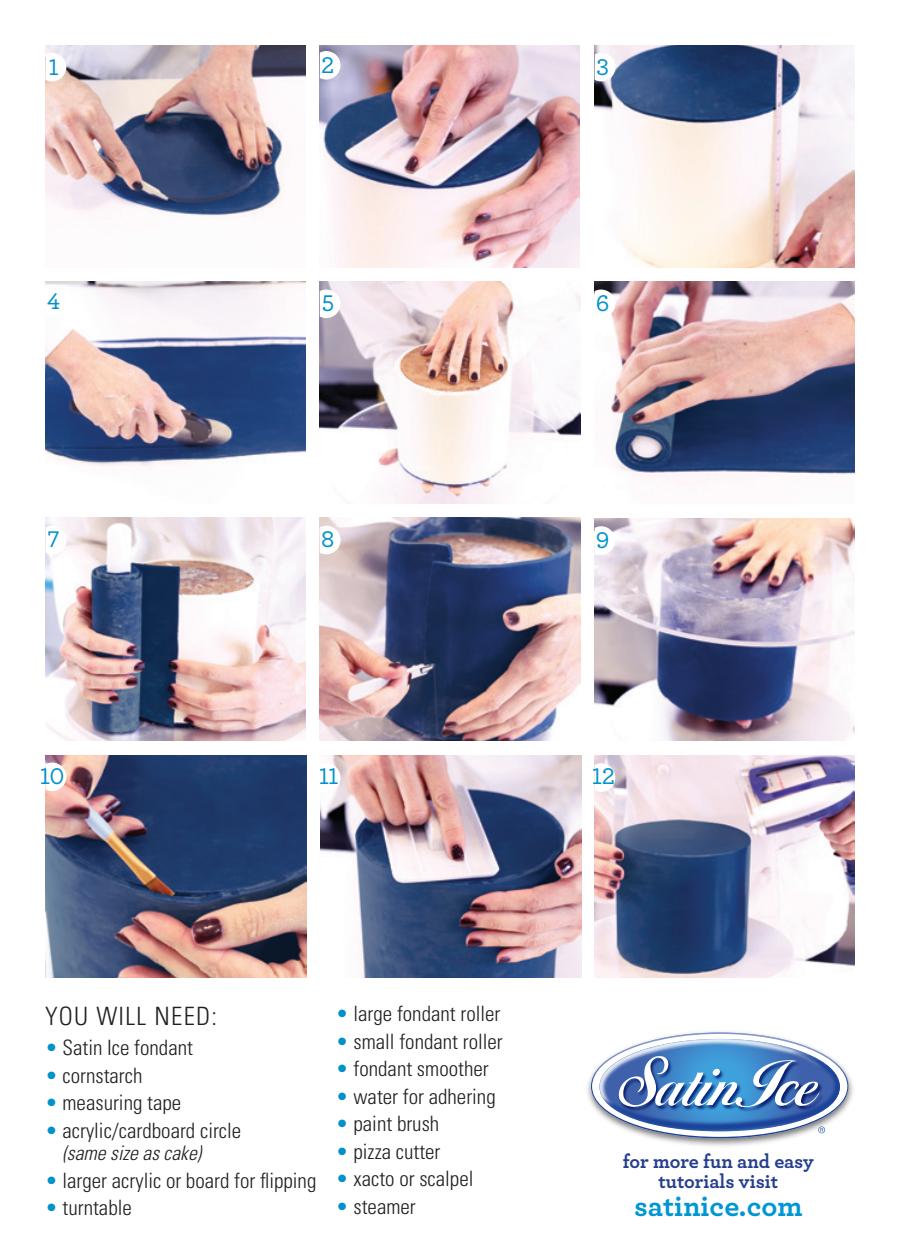
<style>
.page{position:relative;width:900px;height:1260px;background:#fff}
.page>*{position:absolute;margin:0;border:0;box-sizing:border-box;transform-origin:0 0}
.t1{font:700 30px "Archer Pro";color:#0096d4}
.t2{font:300 condensed 25.25px "Univers";letter-spacing:.05em;color:#231f20}
.t3{font:500 23.75px "Archer";color:#0091cc}
.t4{font:300 condensed 21.25px "Univers";color:#231f20}
.t5{font:700 20px "Archer Pro";color:#253f8e}
.t6{font:italic 300 condensed 20px "Univers";color:#231f20}
.s1{color:#0091cc}
</style>
<div class="page">
<img style="left:587px;top:1031px;width:266px;height:115px">
<svg style="left:591px;top:1032px;width:257px;height:106px"></svg>
<img style="left:46px;top:45px;width:259px;height:171px">
<img style="left:46px;top:518px;width:259px;height:223px">
<img style="left:595px;top:518px;width:260px;height:223px">
<img style="left:595px;top:45px;width:260px;height:222px">
<img style="left:320px;top:518px;width:260px;height:223px">
<img style="left:46px;top:755px;width:260px;height:222px">
<img style="left:595px;top:755px;width:260px;height:222px">
<img style="left:321px;top:755px;width:260px;height:222px">
<img style="left:320px;top:45px;width:259px;height:222px">
<img style="left:320px;top:282px;width:260px;height:222px">
<img style="left:46px;top:282px;width:259px;height:184px">
<img style="left:595px;top:282px;width:260px;height:197px">
<svg style="left:46px;top:53px;width:20px;height:28px"></svg>
<svg style="left:320px;top:51px;width:21px;height:29px"></svg>
<svg style="left:595px;top:53px;width:20px;height:28px"></svg>
<svg style="left:46px;top:288px;width:20px;height:28px"></svg>
<svg style="left:320px;top:290px;width:21px;height:28px"></svg>
<svg style="left:595px;top:290px;width:20px;height:28px"></svg>
<svg style="left:46px;top:526px;width:20px;height:28px"></svg>
<svg style="left:595px;top:526px;width:20px;height:29px"></svg>
<svg style="left:320px;top:526px;width:21px;height:28px"></svg>
<svg style="left:46px;top:763px;width:20px;height:28px"></svg>
<svg style="left:321px;top:763px;width:20px;height:29px"></svg>
<svg style="left:595px;top:763px;width:20px;height:29px"></svg>
<p class="t3" style="left:49px;top:50px;width:12px">1</p>
<p class="t3" style="left:321px;top:48px;width:15px">2</p>
<p class="t3" style="left:597px;top:50px;width:14px">3</p>
<p class="t3" style="left:47px;top:284px;width:15px">4</p>
<p class="t3" style="left:322px;top:286px;width:14px">5</p>
<p class="t3" style="left:596px;top:286px;width:15px">6</p>
<p class="t3" style="left:48px;top:522px;width:13px">7</p>
<p class="t3" style="left:321px;top:522px;width:15px">8</p>
<p class="t3" style="left:596px;top:523px;width:15px">9</p>
<p class="t3" style="left:40px;top:759px;width:26px">10</p>
<p class="t3" style="left:319px;top:759px;width:21px">11</p>
<p class="t3" style="left:592px;top:759px;width:24px">12</p>
<p class="t2" style="left:45px;top:1001px;width:174px">YOU WILL NEED:</p>
<p class="t4" style="left:45px;top:1035px;width:150px"><span class="s1">•</span> Satin Ice fondant</p>
<p class="t4" style="left:45px;top:1062px;width:99px"><span class="s1">•</span> cornstarch</p>
<p class="t4" style="left:45px;top:1090px;width:138px"><span class="s1">•</span> measuring tape</p>
<p class="t4" style="left:45px;top:1117px;width:198px"><span class="s1">•</span> acrylic/cardboard circle</p>
<p class="t6" style="left:63px;top:1141px;width:140px">(same size as cake)</p>
<p class="t4" style="left:45px;top:1167px;width:273px"><span class="s1">•</span> larger acrylic or board for flipping</p>
<p class="t4" style="left:45px;top:1195px;width:88px"><span class="s1">•</span> turntable</p>
<p class="t4" style="left:336px;top:1001px;width:166px"><span class="s1">•</span> large fondant roller</p>
<p class="t4" style="left:336px;top:1029px;width:168px"><span class="s1">•</span> small fondant roller</p>
<p class="t4" style="left:336px;top:1056px;width:154px"><span class="s1">•</span> fondant smoother</p>
<p class="t4" style="left:336px;top:1084px;width:161px"><span class="s1">•</span> water for adhering</p>
<p class="t4" style="left:336px;top:1111px;width:105px"><span class="s1">•</span> paint brush</p>
<p class="t4" style="left:336px;top:1139px;width:106px"><span class="s1">•</span> pizza cutter</p>
<p class="t4" style="left:336px;top:1166px;width:139px"><span class="s1">•</span> xacto or scalpel</p>
<p class="t4" style="left:336px;top:1194px;width:81px"><span class="s1">•</span> steamer</p>
<p class="t5" style="left:623px;top:1146px;width:193px">for more fun and easy</p>
<p class="t5" style="left:658px;top:1166px;width:121px">tutorials visit</p>
<p class="t1" style="left:634px;top:1182px;width:170px">satinice.com</p>
</div>
